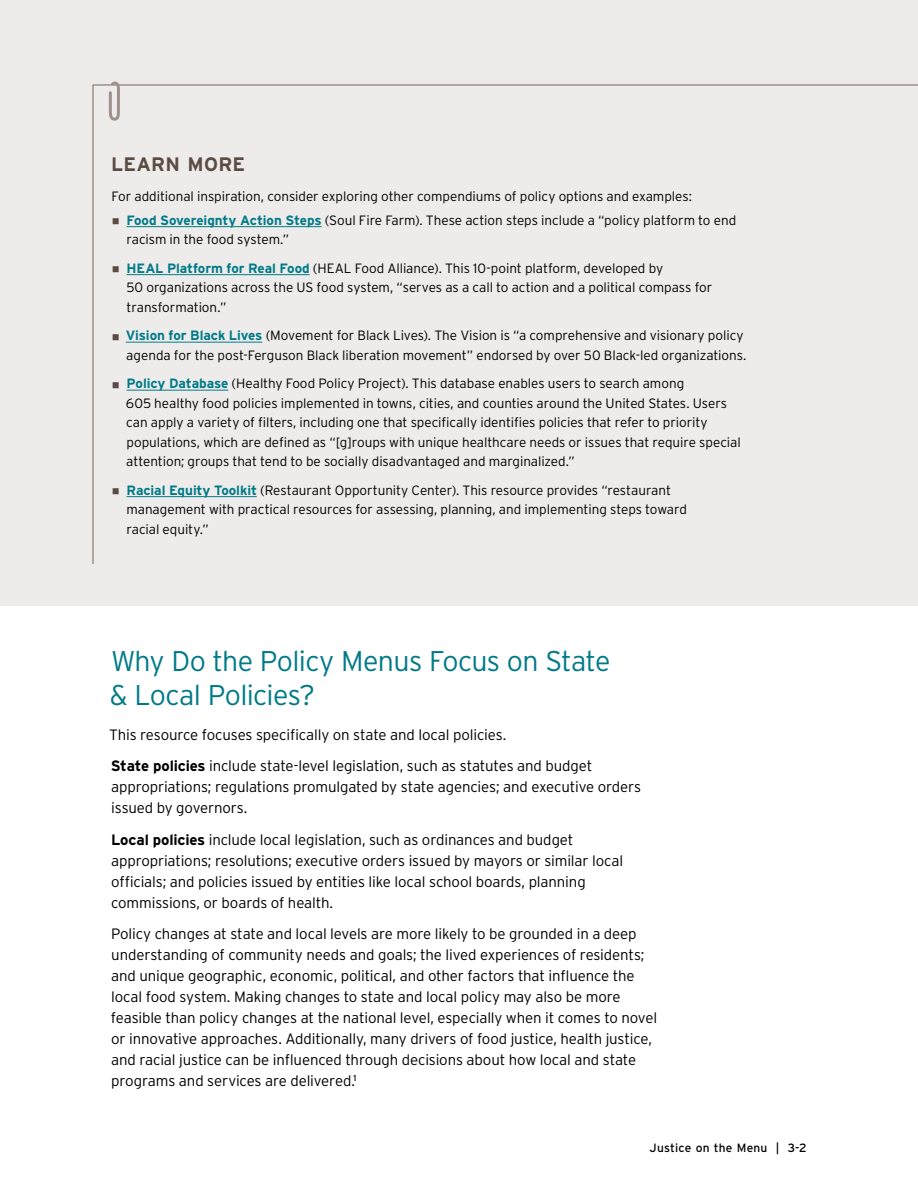
<style>
.page{position:relative;width:918px;height:1188px;background:#fff}
.page>*{position:absolute;margin:0;border:0;box-sizing:border-box;transform-origin:0 0}
.headlines_h3_headline_3{font:300 28.5px/34.5px "Interstate";letter-spacing:-.025em;color:#007a88}
.body_h3_learn_more_-_headline_1{font:700 19.5px "Interstate";letter-spacing:.015em;color:#5b4b45}
.body_p_body_text{font:300 15px/21px "Interstate";letter-spacing:-.01em;color:#000}
.body_p_learn_more_-_body_text_-_before_b{font:300 13.5px/19.5px "Interstate";letter-spacing:-.005em;color:#000}
.t1{font:12px "Interstate";letter-spacing:.015em;color:#000}
.s1{font-weight:700;color:#007a88}
.s2{font-weight:700}
</style>
<div class="page">
<div style="left:0;top:0;width:918px;height:606px;background:#eeeceb"></div>
<svg style="left:92px;top:83px;width:826px;height:481px"></svg>
<hr style="left:127px;top:226px;width:195px;height:1px;background:#007a88">
<hr style="left:127px;top:274px;width:183px;height:1px;background:#007a88">
<hr style="left:126px;top:342px;width:136px;height:1px;background:#007a88">
<hr style="left:127px;top:390px;width:101px;height:1px;background:#007a88">
<hr style="left:127px;top:496px;width:130px;height:1px;background:#007a88">
<svg style="left:113px;top:218px;width:6px;height:7px"></svg>
<svg style="left:113px;top:266px;width:6px;height:7px"></svg>
<svg style="left:113px;top:334px;width:6px;height:6px"></svg>
<svg style="left:113px;top:382px;width:6px;height:6px"></svg>
<svg style="left:113px;top:488px;width:6px;height:7px"></svg>
<p class="body_h3_learn_more_-_headline_1" style="left:111px;top:152px;width:136px">LEARN MORE</p>
<p class="body_p_learn_more_-_body_text_-_before_b" style="left:112px;top:186px;width:582px">For additional inspiration, consider exploring other compendiums of policy options and examples:</p>
<p class="body_p_learn_more_-_body_text_-_before_b" style="left:126px;top:210px;width:611px"><span class="s1">Food Sovereignty Action Steps</span> (Soul Fire Farm). These action steps include a “policy platform to end racism in the food system.”</p>
<p class="body_p_learn_more_-_body_text_-_before_b" style="left:126px;top:258px;width:587px"><span class="s1">HEAL Platform for Real Food</span> (HEAL Food Alliance). This 10-point platform, developed by<br>50 organizations across the US food system, “serves as a call to action and a political compass for transformation.”</p>
<p class="body_p_learn_more_-_body_text_-_before_b" style="left:126px;top:326px;width:622px"><span class="s1">Vision for Black Lives</span> (Movement for Black Lives). The Vision is “a comprehensive and visionary policy agenda for the post-Ferguson Black liberation movement” endorsed by over 50 Black-led organizations.</p>
<p class="body_p_learn_more_-_body_text_-_before_b" style="left:126px;top:374px;width:616px"><span class="s1">Policy Database</span> (Healthy Food Policy Project). This database enables users to search among<br>605 healthy food policies implemented in towns, cities, and counties around the United States. Users can apply a variety of filters, including one that specifically identifies policies that refer to priority populations, which are defined as “[g]roups with unique healthcare needs or issues that require special attention; groups that tend to be socially disadvantaged and marginalized.”</p>
<p class="body_p_learn_more_-_body_text_-_before_b" style="left:126px;top:480px;width:562px"><span class="s1">Racial Equity Toolkit</span> (Restaurant Opportunity Center). This resource provides “restaurant management with practical resources for assessing, planning, and implementing steps toward racial equity.”</p>
<h3 class="headlines_h3_headline_3" style="left:110px;top:643px;width:502px">Why Do the Policy Menus Focus on State &amp; Local Policies?</h3>
<p class="body_p_body_text" style="left:109px;top:724px;width:399px">This resource focuses specifically on state and local policies.</p>
<p class="body_p_body_text" style="left:111px;top:755px;width:532px"><span class="s2">State policies</span> include state-level legislation, such as statutes and budget appropriations; regulations promulgated by state agencies; and executive orders issued by governors.</p>
<p class="body_p_body_text" style="left:111px;top:829px;width:514px"><span class="s2">Local policies</span> include local legislation, such as ordinances and budget appropriations; resolutions; executive orders issued by mayors or similar local officials; and policies issued by entities like local school boards, planning commissions, or boards of health.</p>
<p class="body_p_body_text" style="left:111px;top:923px;width:548px">Policy changes at state and local levels are more likely to be grounded in a deep understanding of community needs and goals; the lived experiences of residents; and unique geographic, economic, political, and other factors that influence the local food system. Making changes to state and local policy may also be more feasible than policy changes at the national level, especially when it comes to novel or innovative approaches. Additionally, many drivers of food justice, health justice, and racial justice can be influenced through decisions about how local and state programs and services are delivered.<sup>1</sup></p>
<p class="t1" style="left:650px;top:1140px;width:159px">Justice on the Menu | 3-2</p>
</div>
